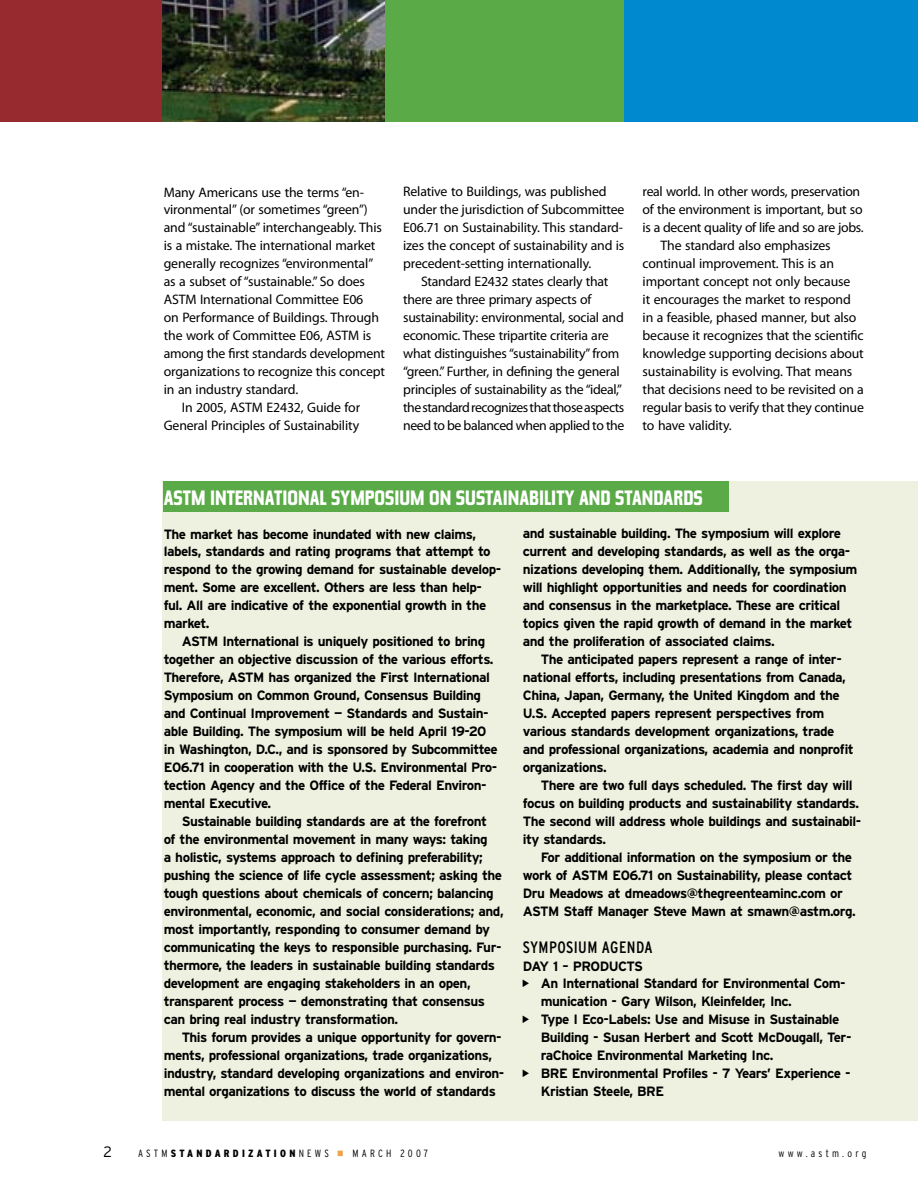
<style>
.page{position:relative;width:918px;height:1188px;background:#fff}
.page>*{position:absolute;margin:0;border:0;box-sizing:border-box;transform-origin:0 0}
.t1{font:700 expanded 21px "Tasse";color:#fff}
.t2{font:condensed 16.5px "Interstate";letter-spacing:.025em;color:#000}
.t3{font:300 15px "Interstate";color:#000}
.t4{font:13.8px/18px "Myriad Pro";letter-spacing:-.01em;color:#000}
.t5{font:700 13.5px/18px "Interstate";letter-spacing:-.04em;color:#000}
.t6{font:300 condensed 10.5px "Interstate";letter-spacing:.31em;color:#000}
.s1{font-weight:900}
.s2{color:#eda44c}
</style>
<div class="page">
<div style="left:608px;top:0;width:310px;height:122px;background:#0089cf"></div>
<div style="left:0;top:0;width:196px;height:122px;background:#962a2f"></div>
<div style="left:338px;top:0;width:286px;height:122px;background:#5aaa47"></div>
<div style="left:162px;top:481px;width:756px;height:639px;background:#eef1df"></div>
<div style="left:164px;top:481px;width:565px;height:31px;background:#5aaa47"></div>
<img style="left:162px;top:0;width:223px;height:122px">
<p class="t4" style="left:164px;top:183px;width:202px">Many Americans use the terms “en-</p>
<p class="t4" style="left:164px;top:201px;width:205px">vironmental” (or sometimes “green”)</p>
<p class="t4" style="left:164px;top:219px;width:220px">and “sustainable” interchangeably. This</p>
<p class="t4" style="left:164px;top:237px;width:213px">is a mistake. The international market</p>
<p class="t4" style="left:164px;top:255px;width:211px">generally recognizes “environmental”</p>
<p class="t4" style="left:164px;top:273px;width:203px">as a subset of “sustainable.” So does</p>
<p class="t4" style="left:164px;top:291px;width:201px">ASTM International Committee E06</p>
<p class="t4" style="left:164px;top:309px;width:217px">on Performance of Buildings. Through</p>
<p class="t4" style="left:164px;top:327px;width:209px">the work of Committee E06, ASTM is</p>
<p class="t4" style="left:164px;top:345px;width:223px">among the first standards development</p>
<p class="t4" style="left:164px;top:363px;width:223px">organizations to recognize this concept</p>
<p class="t4" style="left:164px;top:381px;width:136px">in an industry standard.</p>
<p class="t4" style="left:182px;top:399px;width:180px">In 2005, ASTM E2432, Guide for</p>
<p class="t4" style="left:164px;top:417px;width:197px">General Principles of Sustainability</p>
<p class="t4" style="left:403px;top:183px;width:223px">Relative to Buildings, was published under the jurisdiction of Subcommittee E06.71 on Sustainability. This standard&shy;izes the concept of sustainability and is precedent-setting internationally.</p>
<p class="t4" style="left:403px;top:273px;width:223px;text-indent:18px">Standard E2432 states clearly that there are three primary aspects of sustainability: environmental, social and economic. These tripartite criteria are what distinguishes “sustainability” from “green.” Further, in defining the general principles of sustainability as the “ideal,” the standard recognizes that those aspects need to be balanced when applied to the</p>
<p class="t4" style="left:643px;top:183px;width:219px">real world. In other words, preservation</p>
<p class="t4" style="left:643px;top:201px;width:222px">of the environment is important, but so</p>
<p class="t4" style="left:643px;top:219px;width:223px">is a decent quality of life and so are jobs.</p>
<p class="t4" style="left:661px;top:237px;width:172px">The standard also emphasizes</p>
<p class="t4" style="left:643px;top:254px;width:193px">continual improvement. This is an</p>
<p class="t4" style="left:643px;top:272px;width:209px">important concept not only because</p>
<p class="t4" style="left:643px;top:290px;width:210px">it encourages the market to respond</p>
<p class="t4" style="left:643px;top:308px;width:215px">in a feasible, phased manner, but also</p>
<p class="t4" style="left:643px;top:326px;width:223px">because it recognizes that the scientific</p>
<p class="t4" style="left:643px;top:344px;width:223px">knowledge supporting decisions about</p>
<p class="t4" style="left:643px;top:362px;width:211px">sustainability is evolving. That means</p>
<p class="t4" style="left:643px;top:380px;width:223px">that decisions need to be revisited on a</p>
<p class="t4" style="left:643px;top:398px;width:223px">regular basis to verify that they continue</p>
<p class="t4" style="left:643px;top:416px;width:91px">to have validity.</p>
<h1 class="t1" style="left:164px;top:486px;width:539px">ASTM INTERNATIONAL SYMPOSI UM ON SUSTAI NABI LITY AND STANDARDS</h1>
<p class="t5" style="left:164px;top:525px;width:339px">The market has become inundated with new claims, labels, standards and rating programs that attempt to respond to the growing demand for sustainable develop&shy;ment. Some are excellent. Others are less than help&shy;ful. All are indicative of the exponential growth in the market.</p>
<p class="t5" style="left:164px;top:633px;width:336px;text-indent:18px">ASTM International is uniquely positioned to bring together an objective discussion of the various efforts.<br>Therefore, ASTM has organized the First International Symposium on Common Ground, Consensus Building and Continual Improvement — Standards and Sustain&shy;able Building. The symposium will be held April 19-20 in Washington, D.C., and is sponsored by Subcommittee E06.71 in cooperation with the U.S. Environmental Pro&shy;tection Agency and the Office of the Federal Environ&shy;mental Executive.</p>
<p class="t5" style="left:164px;top:813px;width:341px;text-indent:18px">Sustainable building standards are at the forefront<br>of the environmental movement in many ways: taking<br>a holistic, systems approach to defining preferability; pushing the science of life cycle assessment; asking the tough questions about chemicals of concern; balancing environmental, economic, and social considerations; and, most importantly, responding to consumer demand by communicating the keys to responsible purchasing. Fur&shy;thermore, the leaders in sustainable building standards development are engaging stakeholders in an open, transparent process — demonstrating that consensus can bring real industry transformation.</p>
<p class="t5" style="left:164px;top:1029px;width:342px;text-indent:18px">This forum provides a unique opportunity for govern&shy;ments, professional organizations, trade organizations, industry, standard developing organizations and environ&shy;mental organizations to discuss the world of standards</p>
<p class="t5" style="left:523px;top:525px;width:336px">and sustainable building. The symposium will explore current and developing standards, as well as the orga&shy;nizations developing them. Additionally, the symposium will highlight opportunities and needs for coordination and consensus in the marketplace. These are critical topics given the rapid growth of demand in the market and the proliferation of associated claims.</p>
<p class="t5" style="left:523px;top:650px;width:333px;text-indent:18px">The anticipated papers represent a range of inter&shy;national efforts, including presentations from Canada, China, Japan, Germany, the United Kingdom and the U.S. Accepted papers represent perspectives from various standards development organizations, trade and professional organizations, academia and nonprofit organizations.</p>
<p class="t5" style="left:523px;top:776px;width:340px;text-indent:18px">There are two full days scheduled. The first day will focus on building products and sustainability standards.<br>The second will address whole buildings and sustainabil&shy;ity standards.</p>
<p class="t5" style="left:523px;top:848px;width:334px;text-indent:18px">For additional information on the symposium or the work of ASTM E06.71 on Sustainability, please contact Dru Meadows at dmeadows@thegreenteaminc.com or ASTM Staff Manager Steve Mawn at smawn@astm.org.</p>
<p class="t2" style="left:523px;top:937px;width:130px">SYMPOSIUM AGENDA</p>
<p class="t5" style="left:541px;top:957px;width:312px;text-indent:-18px">DAY 1 – PRODUCTS<br>An International Standard for Environmental Com&shy;munication - Gary Wilson, Kleinfelder, Inc.<br>Type I Eco-Labels: Use and Misuse in Sustainable Building - Susan Herbert and Scott McDougall, Ter&shy;raChoice Environmental Marketing Inc.<br>BRE Environmental Profiles - 7 Years’ Experience - Kristian Steele, BRE</p>
<p class="t3" style="left:104px;top:1143px;width:10px">2</p>
<p class="t6" style="left:138px;top:1147px;width:292px">ASTM <span class="s1">STANDARDIZATION</span>NEW S <span class="s2">□</span> MARCH 2007</p>
<p class="t6" style="left:778px;top:1147px;width:89px">WWW.ASTM.ORG</p>
</div>
